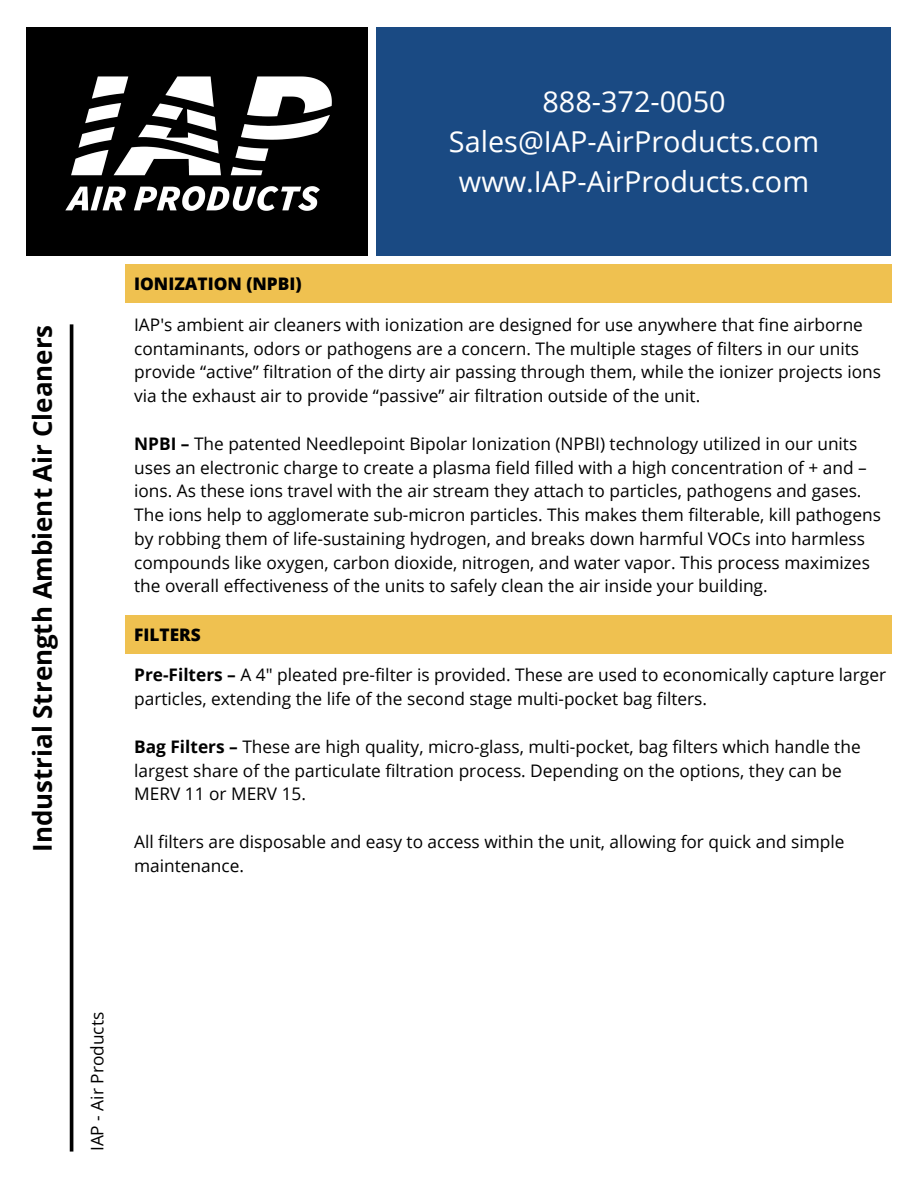
<style>
.page{position:relative;width:918px;height:1188px;background:#fff}
.page>*{position:absolute;margin:0;border:0;box-sizing:border-box;transform-origin:0 0}
.t1{font:28.8px "Open Sans";color:#fff}
.t2{font:700 25.95px "Open Sans";color:#000}
.t3{font:17.25px/23.9px "Open Sans";color:#000}
.t4{font:800 17.25px "Open Sans";color:#000}
.s1{font-weight:700}
</style>
<div class="page">
<div style="left:26px;top:27px;width:342px;height:229px;background:#000"></div>
<div style="left:376px;top:27px;width:515px;height:229px;background:#1a4a83"></div>
<img style="left:65px;top:76px;width:267px;height:135px">
<hr style="left:70px;top:324px;width:3px;height:828px;background:#000">
<div style="left:125px;top:264px;width:767px;height:39px;background:#efc150"></div>
<div style="left:125px;top:615px;width:767px;height:39px;background:#efc150"></div>
<p class="t2" style="left:24px;top:852px;width:529px;rotate:-90deg">Industrial Strength Ambient Air Cleaners</p>
<p class="t1" style="left:542px;top:81px;width:185px">888-372-0050</p>
<p class="t1" style="left:449px;top:121px;width:372px">Sales@IAP-AirProducts.com</p>
<p class="t1" style="left:459px;top:161px;width:352px">www.IAP-AirProducts.com</p>
<p class="t4" style="left:134px;top:272px;width:169px">IONIZATION (NPBI)</p>
<p class="t3" style="left:134px;top:312px;width:748px">IAP's ambient air cleaners with ionization are designed for use anywhere that fine airborne contaminants, odors or pathogens are a concern. The multiple stages of filters in our units provide “active” filtration of the dirty air passing through them, while the ionizer projects ions via the exhaust air to provide “passive” air filtration outside of the unit.</p>
<p class="t3" style="left:134px;top:431px;width:748px"><span class="s1">NPBI –</span> The patented Needlepoint Bipolar Ionization (NPBI) technology utilized in our units uses an electronic charge to create a plasma field filled with a high concentration of + and – ions. As these ions travel with the air stream they attach to particles, pathogens and gases.<br>The ions help to agglomerate sub-micron particles. This makes them filterable, kill pathogens by robbing them of life-sustaining hydrogen, and breaks down harmful VOCs into harmless compounds like oxygen, carbon dioxide, nitrogen, and water vapor. This process maximizes the overall effectiveness of the units to safely clean the air inside your building.</p>
<p class="t4" style="left:134px;top:622px;width:68px">FILTERS</p>
<p class="t3" style="left:134px;top:663px;width:754px"><span class="s1">Pre-Filters –</span> A 4″ pleated pre-filter is provided. These are used to economically capture larger particles, extending the life of the second stage multi-pocket bag filters.</p>
<p class="t3" style="left:134px;top:734px;width:728px"><span class="s1">Bag Filters –</span> These are high quality, micro-glass, multi-pocket, bag filters which handle the largest share of the particulate filtration process. Depending on the options, they can be<br>MERV 11 or MERV 15.</p>
<p class="t3" style="left:134px;top:829px;width:712px">All filters are disposable and easy to access within the unit, allowing for quick and simple maintenance.</p>
<p class="t3" style="left:85px;top:1151px;width:141px;rotate:-90deg">IAP - Air Products</p>
</div>
